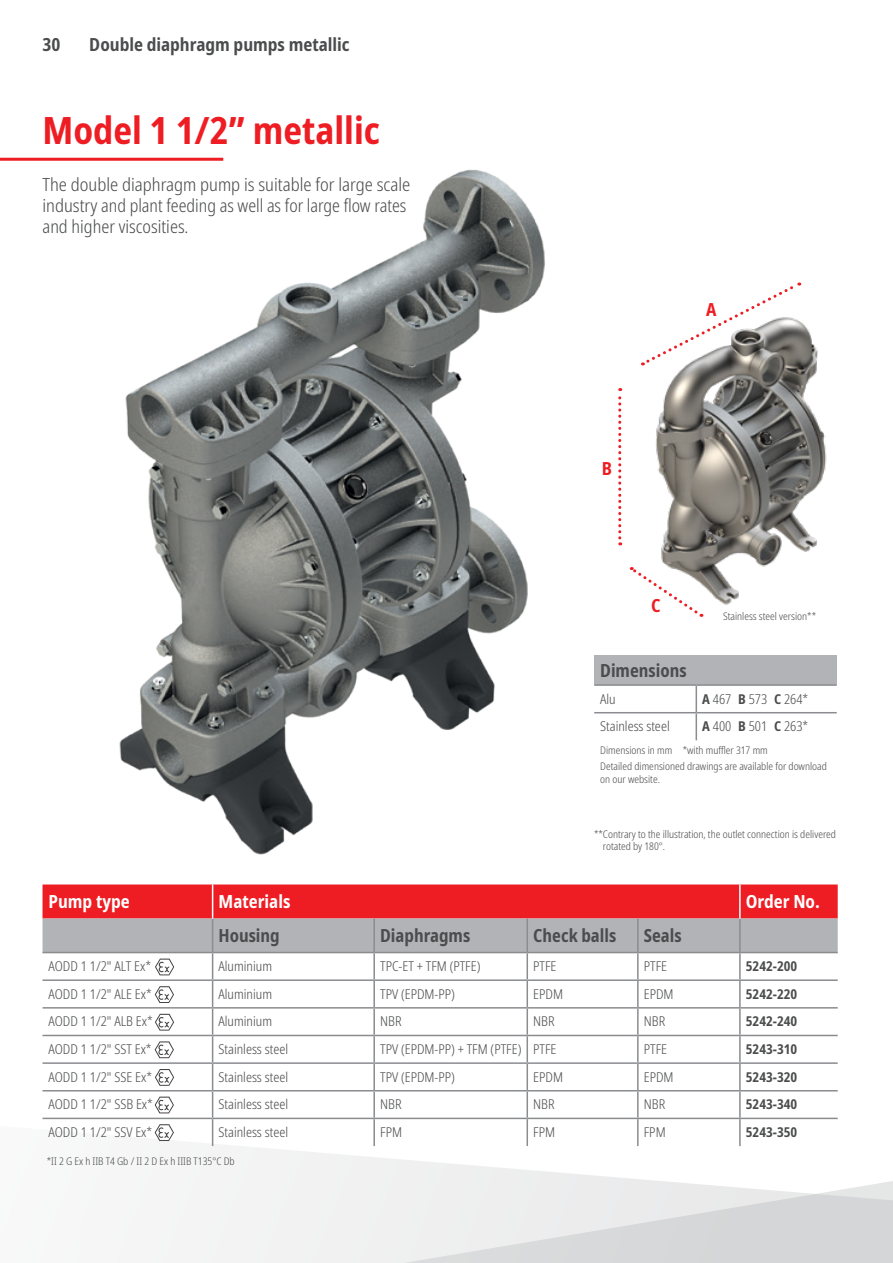
<style>
.page{position:relative;width:893px;height:1263px;background:#fff}
.page>*{position:absolute;margin:0;border:0;box-sizing:border-box;transform-origin:0 0}
.t1{font:700 condensed 37.5px "Noto Sans";color:#ee1d23}
.t2{font:300 condensed 18px/21px "Noto Sans";color:#4b4c4d}
.t3{font:700 condensed 18px "Noto Sans";color:#4b4c4d}
.t4{font:700 condensed 18px "Noto Sans";color:#fff}
.t5{font:700 condensed 18px "Noto Sans";color:#ee1d23}
.t6{font:300 condensed 13.5px "Noto Sans";color:#4b4c4d}
.t7{font:700 condensed 13.5px "Noto Sans";color:#4b4c4d}
.t8{font:300 condensed 10.5px/16.2px "Noto Sans";color:#4b4c4d}
.s1{font-weight:700}
</style>
<div class="page">
<svg style="left:153px;top:1146px;width:740px;height:117px"></svg>
<img style="left:6px;top:157px;width:539px;height:797px">
<hr style="left:0;top:158px;width:223px;height:3px;background:#ee1d23">
<svg style="left:43px;top:884px;width:795px;height:262px"></svg>
<div style="left:594px;top:655px;width:243px;height:30px;background:#b2b3b7"></div>
<hr style="left:594px;top:684px;width:102px;height:2px;background:#8a8c8f">
<hr style="left:696px;top:684px;width:141px;height:2px;background:#8a8c8f">
<hr style="left:594px;top:712px;width:102px;height:1px;background:#8a8c8f">
<hr style="left:696px;top:712px;width:141px;height:1px;background:#8a8c8f">
<svg style="left:696px;top:686px;width:1px;height:54px"></svg>
<img style="left:619px;top:322px;width:208px;height:293px">
<svg style="left:642px;top:282px;width:158px;height:83px"></svg>
<svg style="left:630px;top:566px;width:72px;height:51px"></svg>
<svg style="left:618px;top:388px;width:3px;height:157px"></svg>
<h2 class="t3" style="left:43px;top:32px;width:19px">30</h2>
<h2 class="t3" style="left:89px;top:32px;width:262px">Double diaphragm pumps metallic</h2>
<h1 class="t1" style="left:43px;top:104px;width:339px">Model 1 1/2” metallic</h1>
<h2 class="t2" style="left:43px;top:173px;width:369px">The double diaphragm pump is suitable for large scale industry and plant feeding as well as for large flow rates and higher viscosities.</h2>
<h2 class="t5" style="left:706px;top:297px;width:12px">A</h2>
<h2 class="t5" style="left:602px;top:456px;width:12px">B</h2>
<h2 class="t5" style="left:651px;top:593px;width:11px">C</h2>
<p class="t8" style="left:723px;top:607px;width:95px">Stainless steel version**</p>
<h2 class="t3" style="left:600px;top:657px;width:88px">Dimensions</h2>
<p class="t6" style="left:600px;top:689px;width:17px">Alu</p>
<p class="t6" style="left:702px;top:689px;width:108px"><span class="s1">A</span> 467 <span class="s1">B</span> 573 <span class="s1">C</span> 264*</p>
<p class="t6" style="left:600px;top:717px;width:71px">Stainless steel</p>
<p class="t6" style="left:702px;top:717px;width:108px"><span class="s1">A</span> 400 <span class="s1">B</span> 501 <span class="s1">C</span> 263*</p>
<p class="t8" style="left:600px;top:742px;width:228px">Dimensions in mm *with muffler 317 mm<br>Detailed dimensioned drawings are available for download</p>
<p class="t8" style="left:600px;top:770px;width:61px">on our website.</p>
<p class="t8" style="left:603px;top:827px;width:235px;line-height:12.6px;text-indent:-9px">**Contrary to the illustration, the outlet connection is delivered rotated by 180°.</p>
<h2 class="t4" style="left:48px;top:889px;width:83px">Pump type</h2>
<h2 class="t4" style="left:219px;top:889px;width:73px">Materials</h2>
<h2 class="t4" style="left:746px;top:889px;width:75px">Order No.</h2>
<h2 class="t3" style="left:219px;top:923px;width:63px">Housing</h2>
<h2 class="t3" style="left:380px;top:923px;width:92px">Diaphragms</h2>
<h2 class="t3" style="left:533px;top:923px;width:85px">Check balls</h2>
<h2 class="t3" style="left:644px;top:923px;width:39px">Seals</h2>
<p class="t6" style="left:48px;top:957px;width:104px">AODD 1 1/2" ALT Ex*</p>
<p class="t6" style="left:219px;top:957px;width:55px">Aluminium</p>
<p class="t6" style="left:380px;top:957px;width:102px">TPC-ET + TFM (PTFE)</p>
<p class="t6" style="left:533px;top:957px;width:25px">PTFE</p>
<p class="t6" style="left:644px;top:957px;width:25px">PTFE</p>
<p class="t7" style="left:746px;top:957px;width:53px">5242-200</p>
<p class="t6" style="left:48px;top:984px;width:105px">AODD 1 1/2" ALE Ex*</p>
<p class="t6" style="left:219px;top:984px;width:55px">Aluminium</p>
<p class="t6" style="left:380px;top:984px;width:76px">TPV (EPDM-PP)</p>
<p class="t6" style="left:533px;top:984px;width:31px">EPDM</p>
<p class="t6" style="left:644px;top:984px;width:31px">EPDM</p>
<p class="t7" style="left:746px;top:984px;width:53px">5242-220</p>
<p class="t6" style="left:48px;top:1012px;width:106px">AODD 1 1/2" ALB Ex*</p>
<p class="t6" style="left:219px;top:1012px;width:55px">Aluminium</p>
<p class="t6" style="left:380px;top:1012px;width:23px">NBR</p>
<p class="t6" style="left:533px;top:1012px;width:23px">NBR</p>
<p class="t6" style="left:644px;top:1012px;width:23px">NBR</p>
<p class="t7" style="left:746px;top:1012px;width:53px">5242-240</p>
<p class="t6" style="left:48px;top:1040px;width:105px">AODD 1 1/2" SST Ex*</p>
<p class="t6" style="left:219px;top:1040px;width:71px">Stainless steel</p>
<p class="t6" style="left:380px;top:1040px;width:178px">TPV (EPDM-PP) + TFM (PTFE) PTFE</p>
<p class="t6" style="left:644px;top:1040px;width:25px">PTFE</p>
<p class="t7" style="left:746px;top:1040px;width:53px">5243-310</p>
<p class="t6" style="left:48px;top:1067px;width:105px">AODD 1 1/2" SSE Ex*</p>
<p class="t6" style="left:219px;top:1067px;width:71px">Stainless steel</p>
<p class="t6" style="left:380px;top:1067px;width:76px">TPV (EPDM-PP)</p>
<p class="t6" style="left:533px;top:1067px;width:31px">EPDM</p>
<p class="t6" style="left:644px;top:1067px;width:31px">EPDM</p>
<p class="t7" style="left:746px;top:1067px;width:53px">5243-320</p>
<p class="t6" style="left:48px;top:1095px;width:106px">AODD 1 1/2" SSB Ex*</p>
<p class="t6" style="left:219px;top:1095px;width:71px">Stainless steel</p>
<p class="t6" style="left:380px;top:1095px;width:23px">NBR</p>
<p class="t6" style="left:533px;top:1095px;width:23px">NBR</p>
<p class="t6" style="left:644px;top:1095px;width:23px">NBR</p>
<p class="t7" style="left:746px;top:1095px;width:53px">5243-340</p>
<p class="t6" style="left:48px;top:1123px;width:105px">AODD 1 1/2" SSV Ex*</p>
<p class="t6" style="left:219px;top:1123px;width:71px">Stainless steel</p>
<p class="t6" style="left:380px;top:1123px;width:23px">FPM</p>
<p class="t6" style="left:533px;top:1123px;width:23px">FPM</p>
<p class="t6" style="left:644px;top:1123px;width:23px">FPM</p>
<p class="t7" style="left:746px;top:1123px;width:53px">5243-350</p>
<p class="t8" style="left:47px;top:1152px;width:189px">*II 2 G Ex h IIB T4 Gb / II 2 D Ex h IIIB T135°C Db</p>
</div>
